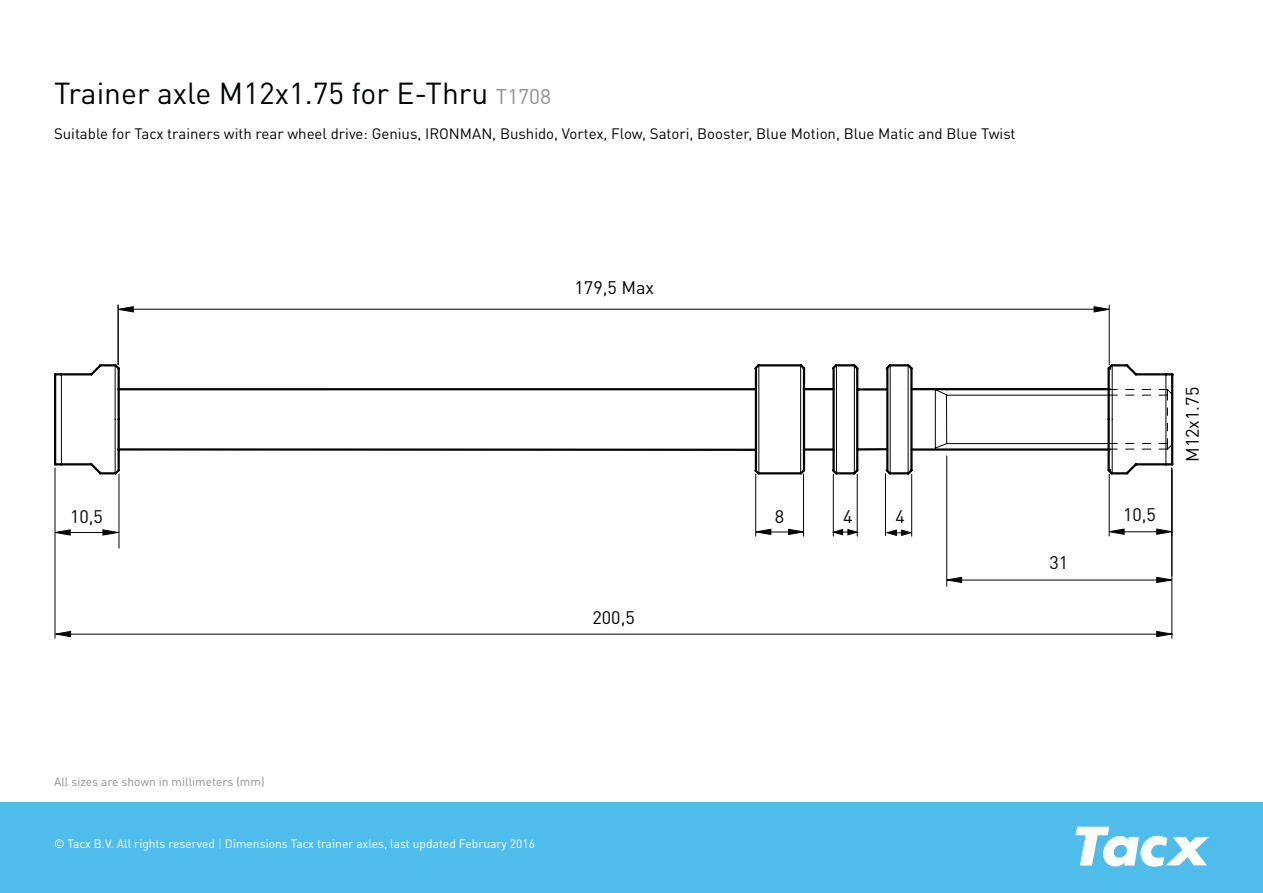
<style>
.page{position:relative;width:1263px;height:893px;background:#fff}
.page>*{position:absolute;margin:0;border:0;box-sizing:border-box;transform-origin:0 0}
.t1{font:30px "DIN Pro";color:#030505}
.t2{font:18px "DIN Pro";color:#030505}
.t3{font:15px "DIN Pro";color:#030505}
.t4{font:12px "DIN Pro";color:#fff}
.t5{font:12px "DIN Pro";color:#8f9192}
.s1{font-size:21px;color:#8f9192}
.s2{color:#bde1f6}
</style>
<div class="page">
<div style="left:0;top:802px;width:1263px;height:91px;background:#4fbdec"></div>
<svg style="left:1075px;top:827px;width:134px;height:40px"></svg>
<hr style="left:1109px;top:305px;width:1px;height:60px;background:#030505">
<hr style="left:133px;top:309px;width:961px;height:1px;background:#030505">
<svg style="left:117px;top:306px;width:17px;height:7px"></svg>
<svg style="left:1093px;top:306px;width:17px;height:7px"></svg>
<hr style="left:118px;top:305px;width:1px;height:60px;background:#030505">
<hr style="left:946px;top:456px;width:1px;height:130px;background:#030505">
<hr style="left:962px;top:580px;width:195px;height:1px;background:#030505">
<svg style="left:946px;top:577px;width:16px;height:6px"></svg>
<svg style="left:1156px;top:577px;width:17px;height:6px"></svg>
<hr style="left:55px;top:468px;width:1px;height:170px;background:#030505">
<hr style="left:1171px;top:468px;width:1px;height:170px;background:#030505">
<hr style="left:70px;top:634px;width:1087px;height:1px;background:#030505">
<svg style="left:54px;top:631px;width:17px;height:6px"></svg>
<svg style="left:1156px;top:631px;width:18px;height:6px"></svg>
<hr style="left:119px;top:474px;width:1px;height:74px;background:#030505">
<svg style="left:54px;top:362px;width:1120px;height:174px"></svg>
<h1 class="t1" style="left:54px;top:69px;width:499px">Trainer axle M12x1.75 for E-Thru <span class="s1">T1708</span></h1>
<p class="t3" style="left:54px;top:122px;width:963px">Suitable for Tacx trainers with rear wheel drive: Genius, IRONMAN, Bushido, Vortex, Flow, Satori, Booster, Blue Motion, Blue Matic and Blue Twist</p>
<p class="t2" style="left:575px;top:273px;width:81px">179,5 Max</p>
<p class="t2" style="left:775px;top:502px;width:11px">8</p>
<p class="t2" style="left:895px;top:502px;width:11px">4</p>
<p class="t2" style="left:70px;top:502px;width:34px">10,5</p>
<p class="t2" style="left:843px;top:502px;width:11px">4</p>
<p class="t2" style="left:592px;top:603px;width:44px">200,5</p>
<p class="t5" style="left:54px;top:773px;width:212px">All sizes are shown in millimeters (mm)</p>
<p class="t4" style="left:54px;top:834px;width:482px">© Tacx B.V. All rights reserved <span class="s2">|</span> Dimensions Tacx trainer axles, last updated February 2016</p>
<p class="t2" style="left:1049px;top:548px;width:20px">31</p>
<p class="t2" style="left:1123px;top:500px;width:34px">10,5</p>
<p class="t2" style="left:1178px;top:462px;width:77px;rotate:-90deg">M12x1.75</p>
</div>
